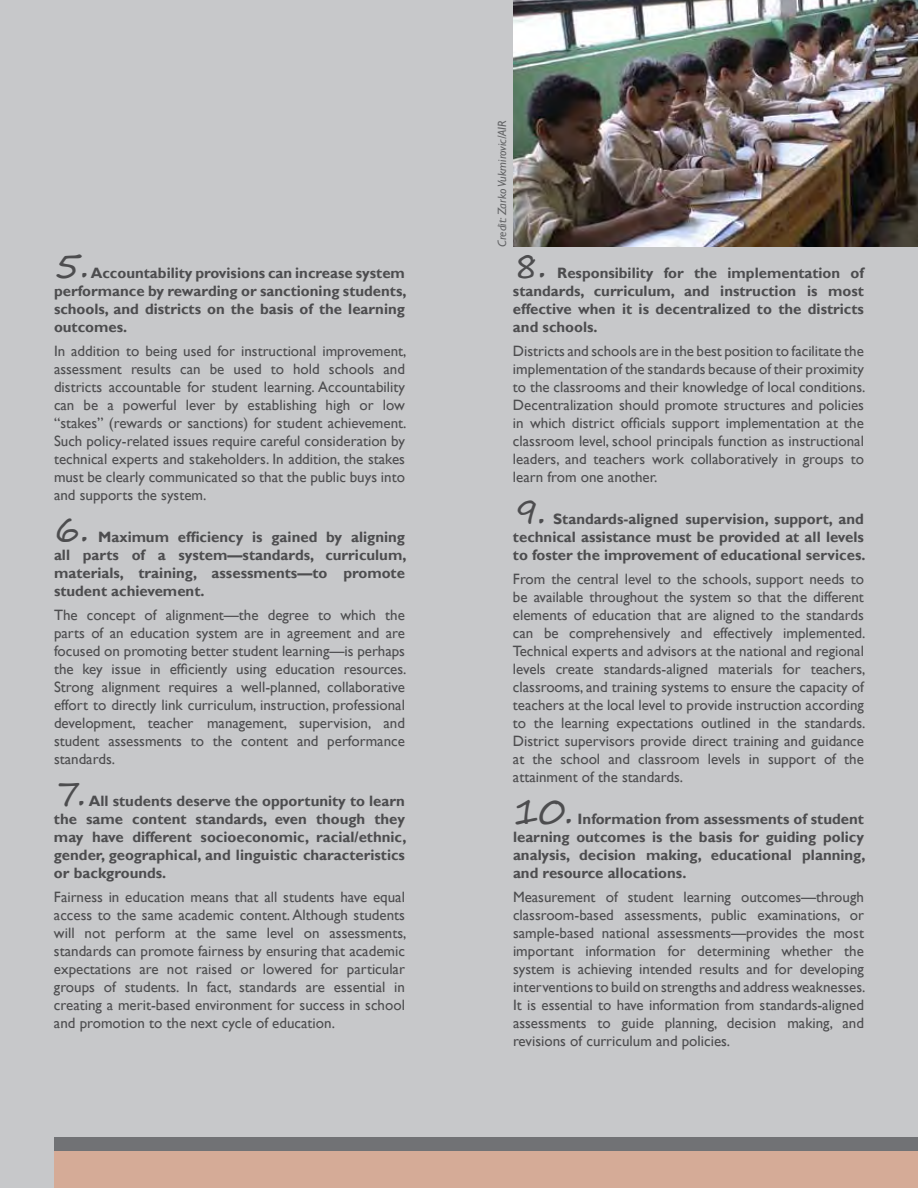
<style>
.page{position:relative;width:918px;height:1188px;background:#c7c8ca}
.page>*{position:absolute;margin:0;border:0;box-sizing:border-box;transform-origin:0 0}
.t1{font:36px "Segoe Print";color:#4d4d4f}
.t2{font:15px/18px "Gill Sans";color:#4d4d4f;text-align:justify}
.t3{font:700 15px/18px "Gill Sans";color:#4d4d4f;text-align:justify}
.t4{font:italic 12px "Gill Sans";letter-spacing:-.005em;color:#636466}
</style>
<div class="page">
<div style="left:55px;top:1146px;width:863px;height:42px;background:#d5ab97"></div>
<div style="left:55px;top:1137px;width:863px;height:13px;background:#717275"></div>
<img style="left:513px;top:0;width:405px;height:247px">
<h1 class="t1" style="left:54px;top:233px;width:37px">5.</h1>
<p class="t3" style="left:54px;top:264px;width:354px;text-indent:37px">Accountability provisions can increase system performance by rewarding or sanctioning students, schools, and districts on the basis of the learning outcomes.</p>
<p class="t2" style="left:54px;top:343px;width:354px">In addition to being used for instructional improvement, assessment results can be used to hold schools and districts accountable for student learning. Accountability can be a powerful lever by establishing high or low “stakes” (rewards or sanctions) for student achievement.<br>Such policy-related issues require careful consideration by technical experts and stakeholders. In addition, the stakes must be clearly communicated so that the public buys into and supports the system.</p>
<h1 class="t1" style="left:54px;top:497px;width:37px">6.</h1>
<p class="t3" style="left:54px;top:528px;width:354px;text-indent:44px">Maximum efficiency is gained by aligning all parts of a system—standards, curriculum, materials, training, assessments—to promote student achievement.</p>
<p class="t2" style="left:54px;top:607px;width:354px">The concept of alignment—the degree to which the parts of an education system are in agreement and are focused on promoting better student learning—is perhaps the key issue in efficiently using education resources.<br>Strong alignment requires a well-planned, collaborative effort to directly link curriculum, instruction, professional development, teacher management, supervision, and student assessments to the content and performance standards.</p>
<h1 class="t1" style="left:54px;top:761px;width:34px">7.</h1>
<p class="t3" style="left:54px;top:792px;width:354px;text-indent:35px">All students deserve the opportunity to learn the same content standards, even though they may have different socioeconomic, racial/ethnic, gender, geographical, and linguistic characteristics or backgrounds.</p>
<p class="t2" style="left:54px;top:889px;width:354px">Fairness in education means that all students have equal access to the same academic content. Although students will not perform at the same level on assessments, standards can promote fairness by ensuring that academic expectations are not raised or lowered for particular groups of students. In fact, standards are essential in creating a merit-based environment for success in school and promotion to the next cycle of education.</p>
<p class="t4" style="left:495px;top:247px;width:128px;rotate:-90deg">Credit: Zarko Vukmirovic/AIR</p>
<h1 class="t1" style="left:513px;top:233px;width:35px">8.</h1>
<p class="t3" style="left:513px;top:264px;width:352px;text-indent:44px">Responsibility for the implementation of standards, curriculum, and instruction is most effective when it is decentralized to the districts and schools.</p>
<p class="t2" style="left:513px;top:343px;width:354px">Districts and schools are in the best position to facilitate the implementation of the standards because of their proximity to the classrooms and their knowledge of local conditions.<br>Decentralization should promote structures and policies in which district officials support implementation at the classroom level, school principals function as instructional leaders, and teachers work collaboratively in groups to learn from one another.</p>
<h1 class="t1" style="left:513px;top:479px;width:35px">9.</h1>
<p class="t3" style="left:513px;top:510px;width:354px;text-indent:40px">Standards-aligned supervision, support, and technical assistance must be provided at all levels to foster the improvement of educational services.</p>
<p class="t2" style="left:513px;top:571px;width:354px">From the central level to the schools, support needs to be available throughout the system so that the different elements of education that are aligned to the standards can be comprehensively and effectively implemented.<br>Technical experts and advisors at the national and regional levels create standards-aligned materials for teachers, classrooms, and training systems to ensure the capacity of teachers at the local level to provide instruction according to the learning expectations outlined in the standards.<br>District supervisors provide direct training and guidance at the school and classroom levels in support of the attainment of the standards.</p>
<h1 class="t1" style="left:513px;top:779px;width:62px">10.</h1>
<p class="t3" style="left:513px;top:810px;width:354px;text-indent:65px">Information from assessments of student learning outcomes is the basis for guiding policy analysis, decision making, educational planning, and resource allocations.</p>
<p class="t2" style="left:513px;top:889px;width:354px">Measurement of student learning outcomes—through classroom-based assessments, public examinations, or sample-based national assessments—provides the most important information for determining whether the system is achieving intended results and for developing interventions to build on strengths and address weaknesses.<br>It is essential to have information from standards-aligned assessments to guide planning, decision making, and revisions of curriculum and policies.</p>
</div>
